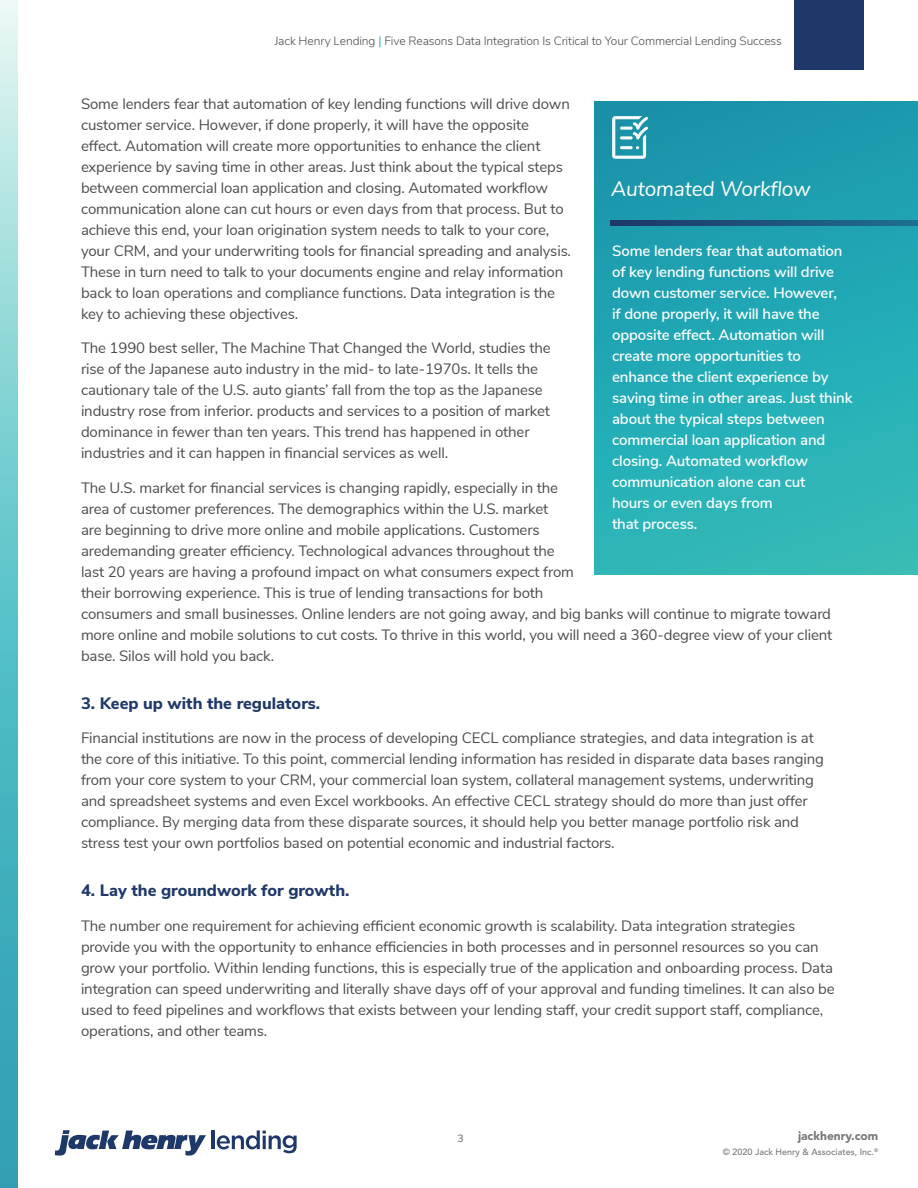
<style>
.page{position:relative;width:918px;height:1188px;background:#fff}
.page>*{position:absolute;margin:0;border:0;box-sizing:border-box;transform-origin:0 0}
.t1{font:italic 21px "Nunito Sans";letter-spacing:-.01em;color:#fff}
.t2{font:800 16.5px "Nunito Sans";color:#1e3869}
.t3{font:15px/21px "Nunito Sans";letter-spacing:-.01em;color:#4d4d4f}
.t4{font:600 15px/21px "Nunito Sans";letter-spacing:-.01em;color:#fff}
.t5{font:300 12px "Nunito Sans";letter-spacing:-.01em;color:#4d4d4f}
.t6{font:900 12px "Avenir LT Std";color:#78777a}
.t7{font:600 10.5px "Nunito Sans";color:#78777a}
.t8{font:500 9px "Avenir LT Std";color:#78777a}
.s1{font-weight:400;color:#1aaeb8}
</style>
<div class="page">
<div style="left:794px;top:0;width:69px;height:69px;background:#1e3869"></div>
<svg style="left:0;top:0;width:17px;height:1188px"></svg>
<svg style="left:55px;top:1130px;width:151px;height:26px"></svg>
<hr style="left:212px;top:1130px;width:3px;height:19px;background:#1e3869">
<svg style="left:217px;top:1130px;width:80px;height:23px"></svg>
<div style="left:594px;top:101px;width:324px;height:474px;background:linear-gradient(to bottom,#1795ad,#31bcba)"></div>
<svg style="left:610px;top:220px;width:308px;height:6px"></svg>
<svg style="left:612px;top:116px;width:36px;height:43px"></svg>
<p class="t5" style="left:275px;top:32px;width:509px">Jack Henry Lending <span class="s1">|</span> Five Reasons Data Integration Is Critical to Your Commercial Lending Success</p>
<p class="t3" style="left:81px;top:92px;width:492px">Some lenders fear that automation of key lending functions will drive down customer service. However, if done properly, it will have the opposite effect. Automation will create more opportunities to enhance the client experience by saving time in other areas. Just think about the typical steps between commercial loan application and closing. Automated workflow communication alone can cut hours or even days from that process. But to achieve this end, your loan origination system needs to talk to your core, your CRM, and your underwriting tools for financial spreading and analysis.<br>These in turn need to talk to your documents engine and relay information back to loan operations and compliance functions. Data integration is the key to achieving these objectives.</p>
<p class="t3" style="left:81px;top:337px;width:471px">The 1990 best seller, The Machine That Changed the World, studies the rise of the Japanese auto industry in the mid- to late-1970s. It tells the cautionary tale of the U.S. auto giants’ fall from the top as the Japanese industry rose from inferior. products and services to a position of market dominance in fewer than ten years. This trend has happened in other industries and it can happen in financial services as well.</p>
<p class="t3" style="left:81px;top:476px;width:753px">The U.S. market for financial services is changing rapidly, especially in the<br>area of customer preferences. The demographics within the U.S. market<br>are beginning to drive more online and mobile applications. Customers<br>aredemanding greater efficiency. Technological advances throughout the<br>last 20 years are having a profound impact on what consumers expect from<br>their borrowing experience. This is true of lending transactions for both<br>consumers and small businesses. Online lenders are not going away, and big banks will continue to migrate toward more online and mobile solutions to cut costs. To thrive in this world, you will need a 360-degree view of your client base. Silos will hold you back.</p>
<p class="t2" style="left:81px;top:691px;width:241px">3. Keep up with the regulators.</p>
<p class="t3" style="left:81px;top:727px;width:744px">Financial institutions are now in the process of developing CECL compliance strategies, and data integration is at the core of this initiative. To this point, commercial lending information has resided in disparate data bases ranging from your core system to your CRM, your commercial loan system, collateral management systems, underwriting and spreadsheet systems and even Excel workbooks. An effective CECL strategy should do more than just offer compliance. By merging data from these disparate sources, it should help you better manage portfolio risk and stress test your own portfolios based on potential economic and industrial factors.</p>
<p class="t2" style="left:81px;top:879px;width:270px">4. Lay the groundwork for growth.</p>
<p class="t3" style="left:81px;top:914px;width:755px">The number one requirement for achieving efficient economic growth is scalability. Data integration strategies provide you with the opportunity to enhance efficiencies in both processes and in personnel resources so you can grow your portfolio. Within lending functions, this is especially true of the application and onboarding process. Data integration can speed underwriting and literally shave days off of your approval and funding timelines. It can also be used to feed pipelines and workflows that exists between your lending staff, your credit support staff, compliance, operations, and other teams.</p>
<h1 class="t1" style="left:611px;top:174px;width:201px">Automated Workflow</h1>
<p class="t4" style="left:612px;top:239px;width:242px">Some lenders fear that automation of key lending functions will drive down customer service. However,<br>if done properly, it will have the opposite effect. Automation will create more opportunities to enhance the client experience by saving time in other areas. Just think about the typical steps between commercial loan application and closing. Automated workflow communication alone can cut<br>hours or even days from<br>that process.</p>
<p class="t7" style="left:457px;top:1130px;width:8px">3</p>
<p class="t6" style="left:798px;top:1128px;width:82px">jackhenry.com</p>
<p class="t8" style="left:723px;top:1146px;width:157px">© 2020 Jack Henry &amp; Associates, Inc.<sup>®</sup></p>
</div>
